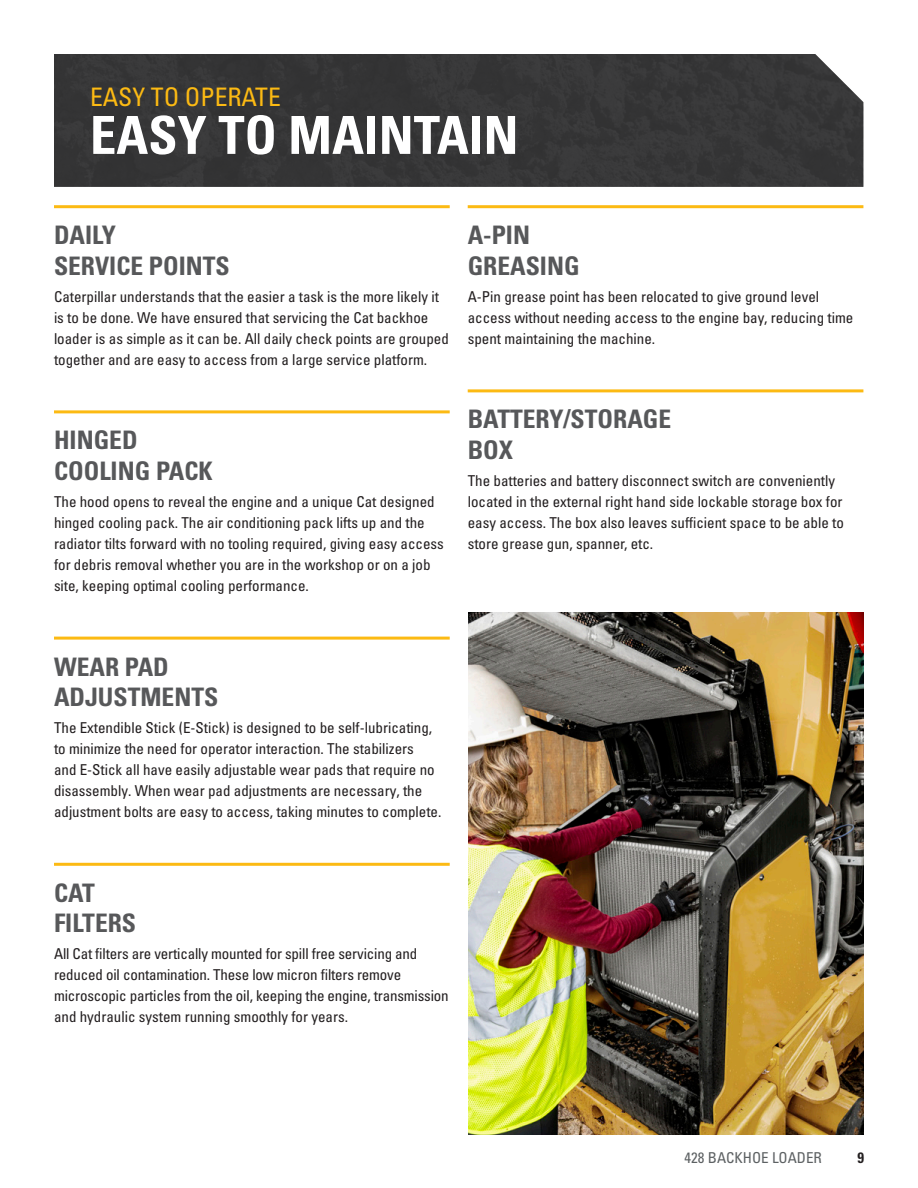
<style>
.page{position:relative;width:918px;height:1188px;background:#fff}
.page>*{position:absolute;margin:0;border:0;box-sizing:border-box;transform-origin:0 0}
.t1{font:52.5px "Univers LTCYR 67 Bold Cond";color:#fff}
.t2{font:25.5px/30.6px "Univers LTCYR 67 Bold Cond";color:#57585a}
.t3{font:condensed 25.5px "Univers LTCYR 57";color:#fcba13}
.t4{font:condensed 15px/21px "Univers LTCYR 57";color:#231f20}
.t5{font:condensed 15px "Univers LTCYR 57";color:#5d6163}
.t6{font:15px "Univers LTCYR 67 Bold Cond";color:#231f20}
</style>
<div class="page">
<div style="left:54px;top:54px;width:809px;height:133px;background:#353536"></div>
<hr style="left:54px;top:205px;width:396px;height:3px;background:#fcba13">
<hr style="left:54px;top:410px;width:396px;height:3px;background:#fcba13">
<hr style="left:54px;top:637px;width:396px;height:3px;background:#fcba13">
<hr style="left:54px;top:863px;width:396px;height:3px;background:#fcba13">
<hr style="left:468px;top:205px;width:395px;height:3px;background:#fcba13">
<hr style="left:468px;top:389px;width:395px;height:3px;background:#fcba13">
<img style="left:468px;top:613px;width:395px;height:522px">
<h2 class="t3" style="left:90px;top:81px;width:192px">EASY TO OPERATE</h2>
<h1 class="t1" style="left:90px;top:103px;width:430px">EASY TO MAINTAIN</h1>
<h2 class="t2" style="left:54px;top:219px;width:177px">DAILY<br>SERVICE POINTS</h2>
<p class="t4" style="left:54px;top:286px;width:396px">Caterpillar understands that the easier a task is the more likely it is to be done. We have ensured that servicing the Cat backhoe loader is as simple as it can be. All daily check points are grouped together and are easy to access from a large service platform.</p>
<h2 class="t2" style="left:54px;top:425px;width:160px">HINGED<br>COOLING PACK</h2>
<p class="t4" style="left:54px;top:491px;width:391px">The hood opens to reveal the engine and a unique Cat designed hinged cooling pack. The air conditioning pack lifts up and the radiator tilts forward with no tooling required, giving easy access for debris removal whether you are in the workshop or on a job site, keeping optimal cooling performance.</p>
<h2 class="t2" style="left:468px;top:219px;width:113px">A-PIN<br>GREASING</h2>
<p class="t4" style="left:468px;top:286px;width:387px">A-Pin grease point has been relocated to give ground level access without needing access to the engine bay, reducing time spent maintaining the machine.</p>
<h2 class="t2" style="left:468px;top:404px;width:205px">BATTERY/STORAGE<br>BOX</h2>
<p class="t4" style="left:468px;top:470px;width:378px">The batteries and battery disconnect switch are conveniently located in the external right hand side lockable storage box for easy access. The box also leaves sufficient space to be able to store grease gun, spanner, etc.</p>
<h2 class="t2" style="left:54px;top:651px;width:166px">WEAR PAD<br>ADJUSTMENTS</h2>
<p class="t4" style="left:54px;top:717px;width:389px">The Extendible Stick (E-Stick) is designed to be self-lubricating, to minimize the need for operator interaction. The stabilizers<br>and E-Stick all have easily adjustable wear pads that require no disassembly. When wear pad adjustments are necessary, the adjustment bolts are easy to access, taking minutes to complete.</p>
<h2 class="t2" style="left:54px;top:877px;width:84px">CAT<br>FILTERS</h2>
<p class="t4" style="left:54px;top:943px;width:396px">All Cat filters are vertically mounted for spill free servicing and reduced oil contamination. These low micron filters remove microscopic particles from the oil, keeping the engine, transmission and hydraulic system running smoothly for years.</p>
<p class="t5" style="left:685px;top:1148px;width:139px">428 BACKHOE LOADER</p>
<p class="t6" style="left:857px;top:1148px;width:8px">9</p>
</div>
